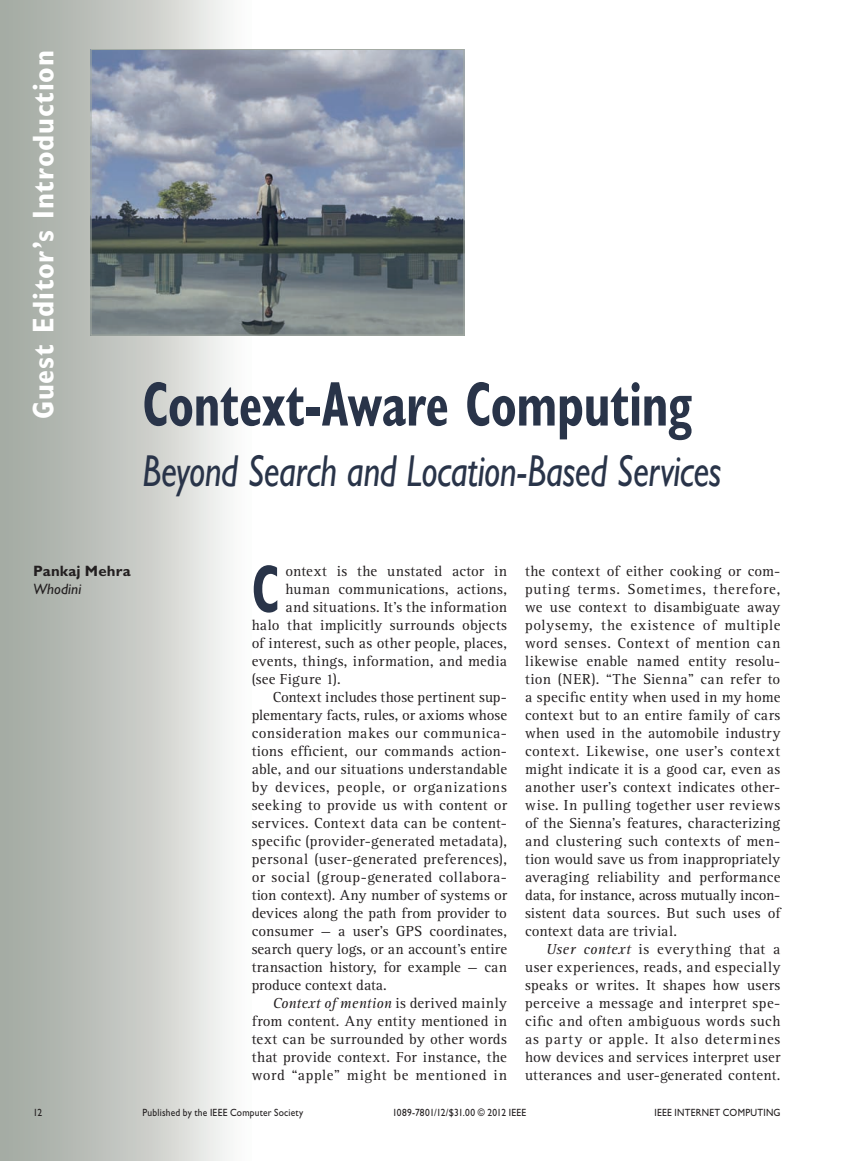
<style>
.page{position:relative;width:851px;height:1161px;background:#fff}
.page>*{position:absolute;margin:0;border:0;box-sizing:border-box;transform-origin:0 0}
.t1{font:700 condensed 67.65px "Gill Sans Std";color:#293449;scale:.8 1}
.t2{font:700 condensed 63px "Gill Sans Std";letter-spacing:-.015em;color:#293449;scale:.8 1}
.t3{font:italic 45px "Gill Sans Std";letter-spacing:-.01em;color:#293449;scale:.8 1}
.t4{font:700 condensed 30px "Gill Sans Std";letter-spacing:.025em;color:#fff}
.t5{font:15px/18px "Rotis Serif Std";letter-spacing:.015em;color:#231f20;text-align:justify}
.t6{font:15px "Rotis Serif Std";letter-spacing:.035em;color:#231f20}
.t7{font:15px "Rotis Serif Std";letter-spacing:-.005em;color:#231f20}
.t8{font:15px "Rotis Serif Std";letter-spacing:-.01em;color:#231f20}
.t9{font:15px "Rotis Serif Std";letter-spacing:.045em;color:#231f20}
.t10{font:italic 15px "Rotis Serif Std";letter-spacing:.015em;color:#231f20}
.t11{font:700 15px "Gill Sans Std";letter-spacing:.015em;color:#231f20}
.t12{font:italic 15px "Gill Sans Std";letter-spacing:.01em;color:#231f20}
.t13{font:10.5px "Gill Sans Std";letter-spacing:.025em;color:#231f20;scale:.9 1}
.s1{font-style:normal}
.s2{font-style:italic}
</style>
<div class="page">
<img style="left:0;top:0;width:228px;height:1161px">
<img style="left:93px;top:51px;width:369px;height:283px">
<div style="left:91px;top:49px;width:373px;height:287px;border:1px solid #a4aba3"></div>
<h3 class="t4" style="left:25px;top:419px;width:371px;rotate:-90deg">Guest Editor’s Introduction</h3>
<h2 class="t2" style="left:142px;top:367px;width:688px">Context-Aware Computing</h2>
<h3 class="t3" style="left:142px;top:445px;width:725px">Beyond Search and Location-Based Services</h3>
<p class="t11" style="left:33px;top:562px;width:99px">Pankaj Mehra</p>
<p class="t12" style="left:33px;top:580px;width:50px">Whodini</p>
<h1 class="t1" style="left:252px;top:549px;width:37px">C</h1>
<p class="t5" style="left:285px;top:562px;width:223px">ontext is the unstated actor in</p>
<p class="t5" style="left:285px;top:580px;width:223px">human communications, actions,</p>
<p class="t5" style="left:285px;top:598px;width:223px">and situations. It’s the information</p>
<p class="t5" style="left:252px;top:616px;width:257px">halo that implicitly surrounds objects</p>
<p class="t5" style="left:252px;top:634px;width:257px">of interest, such as other people, places,</p>
<p class="t5" style="left:252px;top:652px;width:257px">events, things, information, and media</p>
<p class="t5" style="left:252px;top:670px;width:91px">(see Figure 1).</p>
<p class="t5" style="left:273px;top:688px;width:236px">Context includes those pertinent sup-</p>
<p class="t5" style="left:252px;top:706px;width:257px">plementary facts, rules, or axioms whose</p>
<p class="t5" style="left:252px;top:724px;width:257px">consideration makes our communica-</p>
<p class="t5" style="left:252px;top:742px;width:257px">tions efficient, our commands action-</p>
<p class="t5" style="left:252px;top:760px;width:257px">able, and our situations understandable</p>
<p class="t9" style="left:252px;top:778px;width:257px">by devices, people, or organizations</p>
<p class="t5" style="left:252px;top:796px;width:257px">seeking to provide us with content or</p>
<p class="t5" style="left:252px;top:814px;width:257px">services. Context data can be content-</p>
<p class="t5" style="left:252px;top:832px;width:257px">specific (provider-generated metadata),</p>
<p class="t6" style="left:252px;top:850px;width:257px">personal (user-generated preferences),</p>
<p class="t5" style="left:252px;top:868px;width:257px">or social (group-generated collabora-</p>
<p class="t7" style="left:252px;top:886px;width:257px">tion context). Any number of systems or</p>
<p class="t8" style="left:252px;top:904px;width:257px">devices along the path from provider to</p>
<p class="t5" style="left:252px;top:922px;width:257px">consumer — a user’s GPS coordinates,</p>
<p class="t5" style="left:252px;top:940px;width:257px">search query logs, or an account’s entire</p>
<p class="t5" style="left:252px;top:958px;width:257px">transaction history, for example — can</p>
<p class="t7" style="left:252px;top:976px;width:137px">produce context data.</p>
<p class="t10" style="left:273px;top:995px;width:236px">Context of mention <span class="s1">is derived mainly</span></p>
<p class="t5" style="left:252px;top:1012px;width:257px">from content. Any entity mentioned in</p>
<p class="t5" style="left:252px;top:1030px;width:257px">text can be surrounded by other words</p>
<p class="t5" style="left:252px;top:1048px;width:257px">that provide context. For instance, the</p>
<p class="t6" style="left:252px;top:1066px;width:257px">word “apple” might be mentioned in</p>
<p class="t5" style="left:525px;top:562px;width:257px">the context of either cooking or com&shy;puting terms. Sometimes, therefore, we use context to disambiguate away polysemy, the existence of multiple word senses. Context of mention can likewise enable named entity resolu&shy;tion (NER). “The Sienna” can refer to a specific entity when used in my home context but to an entire family of cars when used in the automobile industry context. Likewise, one user’s context might indicate it is a good car, even as another user’s context indicates other&shy;wise. In pulling together user reviews of the Sienna’s features, characterizing and clustering such contexts of men&shy;tion would save us from inappropriately averaging reliability and performance data, for instance, across mutually incon&shy;sistent data sources. But such uses of context data are trivial.</p>
<p class="t5" style="left:525px;top:940px;width:257px;text-indent:21px"><span class="s2">User context</span> is everything that a user experiences, reads, and especially speaks or writes. It shapes how users perceive a message and interpret spe&shy;cific and often ambiguous words such as party or apple. It also determines how devices and services interpret user utterances and user-generated content.</p>
<p class="t13" style="left:33px;top:1106px;width:12px">12</p>
<p class="t13" style="left:142px;top:1106px;width:180px">Published by the IEEE Computer Society</p>
<p class="t13" style="left:392px;top:1106px;width:150px">1089-7801/12/$31.00 © 2012 IEEE</p>
<p class="t13" style="left:654px;top:1106px;width:142px">IEEE INTERNET COMPUTING</p>
</div>
